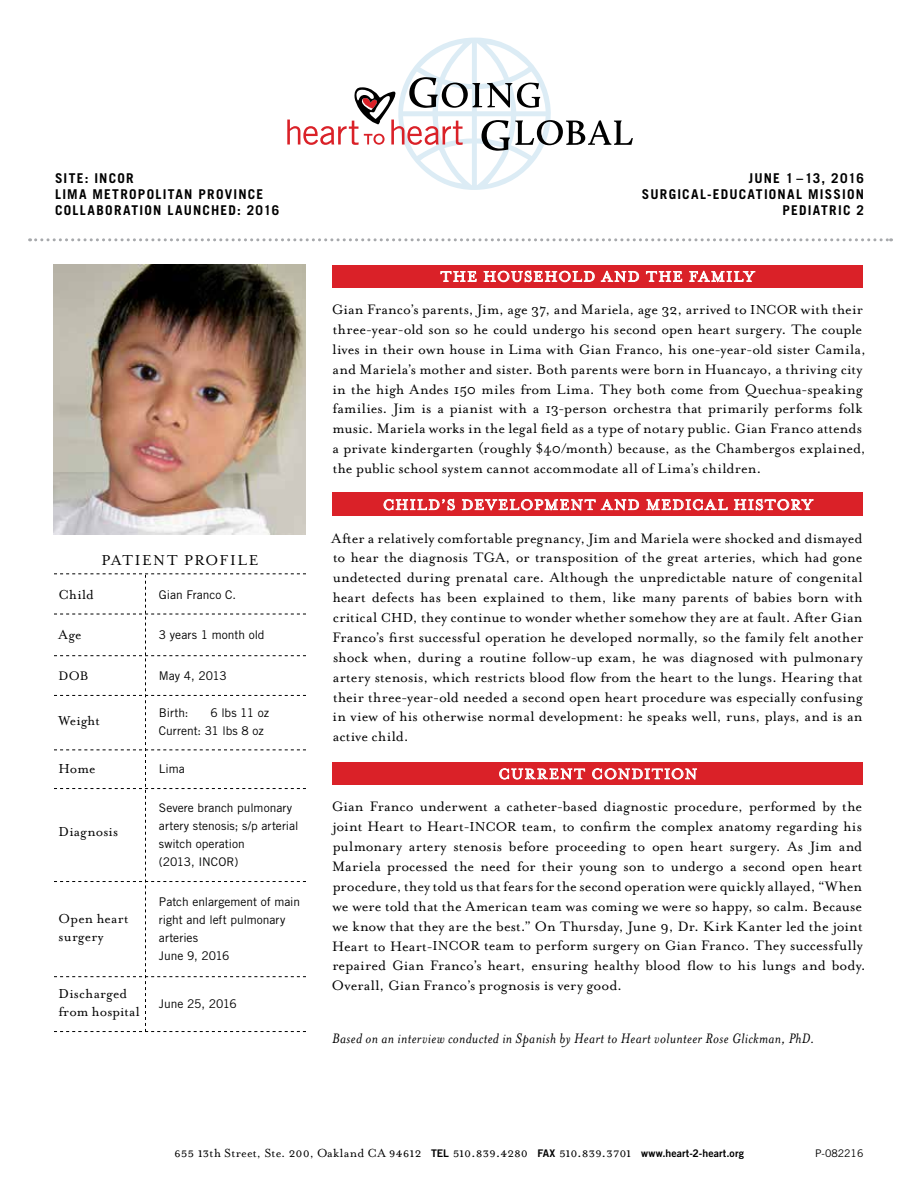
<style>
.page{position:relative;width:918px;height:1188px;background:#fff}
.page>*{position:absolute;margin:0;border:0;box-sizing:border-box;transform-origin:0 0}
.t1{font:16.5px "Mrs Eaves Small Caps OT";letter-spacing:.09em;color:#fff}
.t2{font:16.5px "Mrs Eaves Small Caps OT";letter-spacing:.095em;color:#000}
.t3{font:15.75px/20px "Mrs Eaves OT";letter-spacing:.005em;color:#000}
.t4{font:italic 15.75px "Mrs Eaves OT";letter-spacing:.025em;color:#000}
.t5{font:15px "Mrs Eaves All Small Caps OT";letter-spacing:-.01em;color:#000}
.t6{font:15px/18px "Mrs Eaves OT";letter-spacing:.015em;color:#000}
.t7{font:14.25px "Mrs Eaves OT";color:#000}
.t8{font:700 13.5px/16.2px "Trade Gothic LT Std";letter-spacing:.09em;color:#000}
.t9{font:12px/18px "Trade Gothic LT Std";letter-spacing:-.005em;color:#000}
.t10{font:11.85px/18px "Trade Gothic LT Std";letter-spacing:.005em;color:#000}
.t11{font:10.5px "Trade Gothic LT Std";color:#000}
.s1{font-size:15px}
.s2{font-family:"Mrs Eaves OT";font-size:13.5px}
.s3{font-family:"Trade Gothic LT Std Bd 2";font-size:10.5px}
</style>
<div class="page">
<svg style="left:30px;top:238px;width:862px;height:3px"></svg>
<div style="left:332px;top:265px;width:531px;height:22px;background:#da2128"></div>
<svg style="left:440px;top:271px;width:37px;height:11px"></svg>
<svg style="left:484px;top:271px;width:111px;height:11px"></svg>
<svg style="left:601px;top:271px;width:38px;height:11px"></svg>
<svg style="left:646px;top:271px;width:36px;height:11px"></svg>
<svg style="left:689px;top:271px;width:66px;height:11px"></svg>
<div style="left:332px;top:493px;width:531px;height:23px;background:#da2128"></div>
<svg style="left:384px;top:499px;width:71px;height:11px"></svg>
<svg style="left:462px;top:499px;width:177px;height:11px"></svg>
<svg style="left:647px;top:499px;width:81px;height:11px"></svg>
<svg style="left:734px;top:499px;width:80px;height:11px"></svg>
<div style="left:332px;top:762px;width:531px;height:23px;background:#da2128"></div>
<svg style="left:499px;top:768px;width:86px;height:11px"></svg>
<svg style="left:592px;top:768px;width:105px;height:11px"></svg>
<svg style="left:287px;top:38px;width:346px;height:152px"></svg>
<svg style="left:54px;top:573px;width:252px;height:459px"></svg>
<img style="left:54px;top:265px;width:252px;height:270px">
<p class="t8" style="left:55px;top:169px;width:226px">SITE: INCOR<br>LIMA METROPOLITAN PROVINCE<br>COLLABORATION LAUNCHED: 2016</p>
<p class="t8" style="left:642px;top:169px;width:224px;text-align:right">JUNE 1 – 13, 2016<br>SURGICAL-EDUCATIONAL MISSION<br>PEDIATRIC 2</p>
<p class="t2" style="left:102px;top:551px;width:158px">PATIENT PROFILE</p>
<p class="t6" style="left:59px;top:586px;width:37px">Child</p>
<p class="t6" style="left:59px;top:626px;width:25px">Age</p>
<p class="t7" style="left:59px;top:668px;width:31px">DOB</p>
<p class="t6" style="left:59px;top:712px;width:43px">Weight</p>
<p class="t6" style="left:59px;top:760px;width:38px">Home</p>
<p class="t6" style="left:59px;top:823px;width:61px">Diagnosis</p>
<p class="t6" style="left:59px;top:910px;width:71px">Open heart surgery</p>
<p class="t6" style="left:59px;top:985px;width:83px">Discharged from hospital</p>
<p class="t9" style="left:159px;top:585px;width:79px">Gian Franco C.</p>
<p class="t9" style="left:159px;top:626px;width:107px">3 years 1 month old</p>
<p class="t9" style="left:159px;top:666px;width:69px">May 4, 2013</p>
<p class="t9" style="left:159px;top:704px;width:31px">Birth:</p>
<p class="t9" style="left:159px;top:704px;width:112px;text-indent:52px">6 lbs 11 oz<br>Current: 31 lbs 8 oz</p>
<p class="t9" style="left:159px;top:759px;width:27px">Lima</p>
<p class="t10" style="left:159px;top:798px;width:141px">Severe branch pulmonary artery stenosis; s/p arterial switch operation<br>(2013, INCOR)</p>
<p class="t9" style="left:159px;top:893px;width:143px">Patch enlargement of main right and left pulmonary arteries<br>June 9, 2016</p>
<p class="t9" style="left:159px;top:995px;width:79px">June 25, 2016</p>
<p class="t1" style="left:441px;top:268px;width:315px">THE HOUSEHOLD AND THE FAMILY</p>
<p class="t3" style="left:332px;top:300px;width:536px">Gian Franco’s parents, Jim, age 37, and Mariela, age 32, arrived to <span class="s1">INCOR</span> with their three-year-old son so he could undergo his second open heart surgery. The couple lives in their own house in Lima with Gian Franco, his one-year-old sister Camila, and Mariela’s mother and sister. Both parents were born in Huancayo, a thriving city in the high Andes 150 miles from Lima. They both come from Quechua-speaking families. Jim is a pianist with a 13-person orchestra that primarily performs folk music. Mariela works in the legal field as a type of notary public. Gian Franco attends a private kindergarten (roughly $40/month) because, as the Chambergos explained, the public school system cannot accommodate all of Lima’s children.</p>
<p class="t1" style="left:383px;top:496px;width:431px">CHILD’S DEVELOPMENT AND MEDICAL HISTORY</p>
<p class="t3" style="left:332px;top:528px;width:533px;text-align:justify">After a relatively comfortable pregnancy, Jim and Mariela were shocked and dismayed to hear the diagnosis TGA, or transposition of the great arteries, which had gone undetected during prenatal care. Although the unpredictable nature of congenital heart defects has been explained to them, like many parents of babies born with critical <span class="s1">CHD</span>, they continue to wonder whether somehow they are at fault. After Gian Franco’s first successful operation he developed normally, so the family felt another shock when, during a routine follow-up exam, he was diagnosed with pulmonary artery stenosis, which restricts blood flow from the heart to the lungs. Hearing that their three-year-old needed a second open heart procedure was especially confusing in view of his otherwise normal development: he speaks well, runs, plays, and is an active child.</p>
<p class="t1" style="left:498px;top:765px;width:200px">CURRENT CONDITION</p>
<p class="t3" style="left:332px;top:797px;width:536px">Gian Franco underwent a catheter-based diagnostic procedure, performed by the joint Heart to Heart-<span class="s1">INCOR</span> team, to confirm the complex anatomy regarding his pulmonary artery stenosis before proceeding to open heart surgery. As Jim and Mariela processed the need for their young son to undergo a second open heart procedure, they told us that fears for the second operation were quickly allayed, “When we were told that the American team was coming we were so happy, so calm. Because we know that they are the best.” On Thursday, June 9, Dr. Kirk Kanter led the joint Heart to Heart-<span class="s1">INCOR</span> team to perform surgery on Gian Franco. They successfully repaired Gian Franco’s heart, ensuring healthy blood flow to his lungs and body.<br>Overall, Gian Franco’s prognosis is very good.</p>
<p class="t4" style="left:332px;top:1030px;width:484px">Based on an interview conducted in Spanish by Heart to Heart volunteer Rose Glickman, PhD.</p>
<p class="t5" style="left:174px;top:1144px;width:571px">655 13<span class="s2">th Street, Ste.</span> 200<span class="s2">, Oakland CA</span> 94612 <span class="s3">TEL</span> 510.839.4280 <span class="s3">FAX</span> 510.839.3701 <span class="s3">www.heart-2-heart.org</span></p>
<p class="t11" style="left:815px;top:1146px;width:50px">P-082216</p>
</div>
